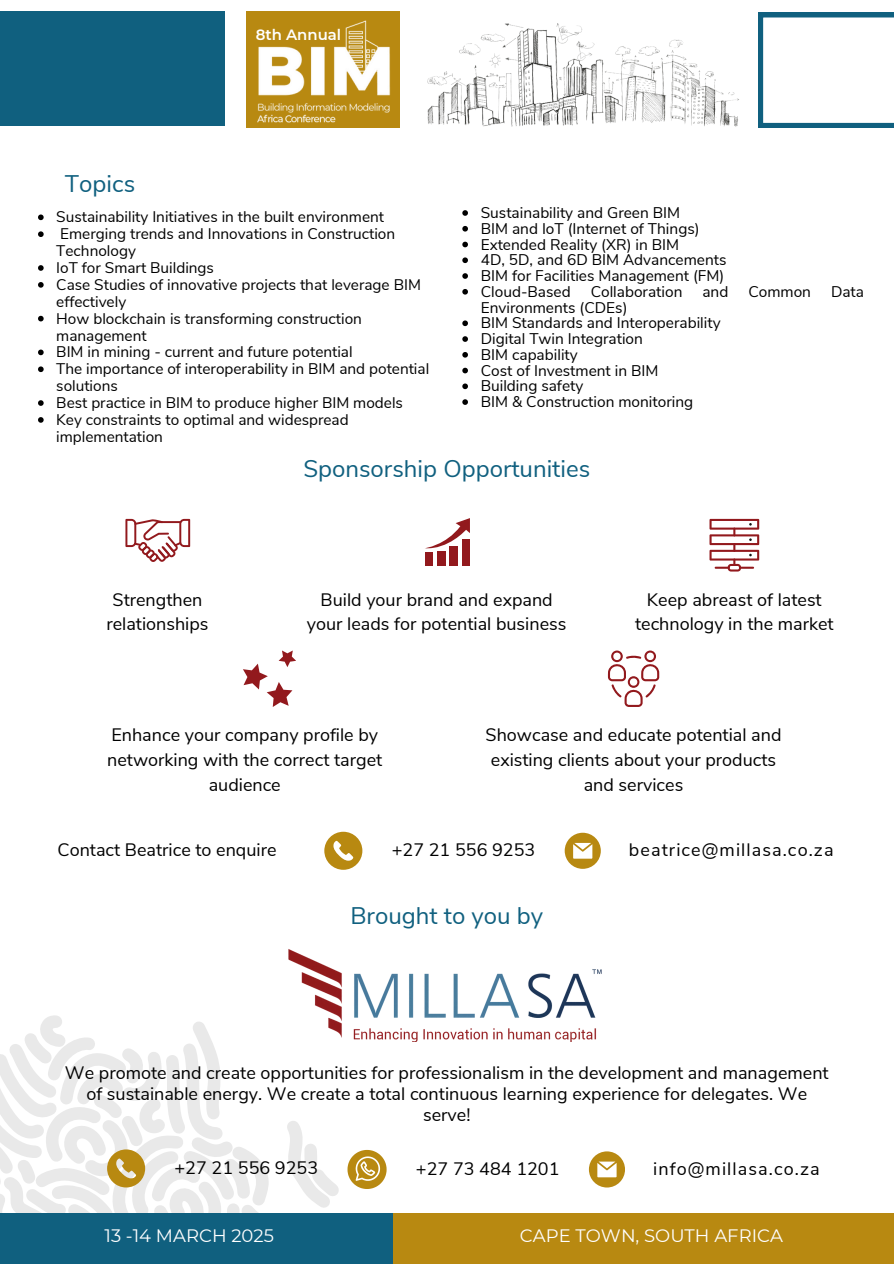
<style>
.page{position:relative;width:894px;height:1264px;background:#fff}
.page>*{position:absolute;margin:0;border:0;box-sizing:border-box;transform-origin:0 0}
.t1{font:24px "Nunito Sans";color:#10607f}
.t2{font:18px/24.8px "Nunito Sans";color:#000;text-align:center}
.t3{font:18px "Nunito Sans";letter-spacing:.06em;color:#000}
.t4{font:18px "Montserrat";color:#fff}
.t5{font:15.45px/16.8px "Nunito Sans";color:#000}
.t6{font:600 14.85px "Montserrat";color:#fff}
</style>
<div class="page">
<div style="left:0;top:1213px;width:394px;height:50px;background:#10607f"></div>
<div style="left:394px;top:1213px;width:499px;height:50px;background:#b88911"></div>
<svg style="left:462px;top:210px;width:6px;height:6px"></svg>
<svg style="left:462px;top:226px;width:6px;height:5px"></svg>
<svg style="left:462px;top:242px;width:6px;height:5px"></svg>
<svg style="left:462px;top:257px;width:6px;height:6px"></svg>
<svg style="left:462px;top:273px;width:6px;height:6px"></svg>
<svg style="left:462px;top:289px;width:6px;height:5px"></svg>
<svg style="left:462px;top:320px;width:6px;height:6px"></svg>
<svg style="left:462px;top:336px;width:6px;height:6px"></svg>
<svg style="left:462px;top:352px;width:6px;height:5px"></svg>
<svg style="left:462px;top:368px;width:6px;height:5px"></svg>
<svg style="left:462px;top:383px;width:6px;height:6px"></svg>
<svg style="left:462px;top:399px;width:6px;height:6px"></svg>
<img style="left:288px;top:949px;width:314px;height:92px">
<svg style="left:588px;top:1151px;width:36px;height:36px"></svg>
<svg style="left:0;top:1009px;width:386px;height:204px"></svg>
<svg style="left:564px;top:832px;width:36px;height:36px"></svg>
<svg style="left:324px;top:831px;width:38px;height:38px"></svg>
<svg style="left:125px;top:519px;width:65px;height:42px"></svg>
<div style="left:424px;top:552px;width:8px;height:13px;background:#92191d"></div>
<div style="left:437px;top:551px;width:8px;height:14px;background:#92191d"></div>
<div style="left:449px;top:546px;width:8px;height:19px;background:#92191d"></div>
<div style="left:462px;top:539px;width:7px;height:26px;background:#92191d"></div>
<svg style="left:425px;top:518px;width:44px;height:32px"></svg>
<svg style="left:709px;top:519px;width:49px;height:52px"></svg>
<svg style="left:243px;top:650px;width:53px;height:56px"></svg>
<svg style="left:607px;top:650px;width:52px;height:56px"></svg>
<img style="left:427px;top:23px;width:312px;height:104px">
<div style="left:0;top:11px;width:224px;height:115px;background:#10607f"></div>
<div style="left:246px;top:11px;width:153px;height:116px;background:#b88911"></div>
<img style="left:257px;top:13px;width:143px;height:112px">
<svg style="left:758px;top:13px;width:135px;height:114px"></svg>
<svg style="left:38px;top:214px;width:6px;height:6px"></svg>
<svg style="left:38px;top:231px;width:6px;height:6px"></svg>
<svg style="left:38px;top:265px;width:6px;height:6px"></svg>
<svg style="left:38px;top:282px;width:6px;height:6px"></svg>
<svg style="left:38px;top:316px;width:6px;height:5px"></svg>
<svg style="left:38px;top:349px;width:6px;height:6px"></svg>
<svg style="left:38px;top:366px;width:6px;height:6px"></svg>
<svg style="left:38px;top:400px;width:6px;height:6px"></svg>
<svg style="left:38px;top:417px;width:6px;height:6px"></svg>
<h3 class="t6" style="left:256px;top:26px;width:87px">8th Annual</h3>
<p class="t1" style="left:65px;top:168px;width:72px">Topics</p>
<p class="t5" style="left:56px;top:209px;width:329px">Sustainability Initiatives in the built environment</p>
<h3 class="t5" style="left:56px;top:226px;width:340px">Emerging trends and Innovations in Construction<br>Technology</h3>
<h3 class="t5" style="left:56px;top:259px;width:159px">IoT for Smart Buildings</h3>
<h3 class="t5" style="left:56px;top:276px;width:366px">Case Studies of innovative projects that leverage BIM effectively</h3>
<p class="t5" style="left:56px;top:310px;width:307px">How blockchain is transforming construction management</p>
<h3 class="t5" style="left:56px;top:344px;width:298px">BIM in mining - current and future potential</h3>
<p class="t5" style="left:56px;top:361px;width:374px">The importance of interoperability in BIM and potential solutions</p>
<h3 class="t5" style="left:56px;top:394px;width:348px">Best practice in BIM to produce higher BIM models</h3>
<h1 class="t5" style="left:56px;top:411px;width:294px">Key constraints to optimal and widespread implementation</h1>
<h1 class="t5" style="left:480px;top:204px;width:201px">Sustainability and Green BIM</h1>
<p class="t5" style="left:480px;top:220px;width:220px">BIM and IoT (Internet of Things)</p>
<p class="t5" style="left:480px;top:236px;width:200px">Extended Reality (XR) in BIM</p>
<p class="t5" style="left:480px;top:252px;width:247px">4D, 5D, and 6D BIM Advancements</p>
<p class="t5" style="left:480px;top:267px;width:245px">BIM for Facilities Management (FM)</p>
<p class="t5" style="left:480px;top:283px;width:91px">Cloud-Based</p>
<p class="t5" style="left:590px;top:283px;width:93px">Collaboration</p>
<p class="t5" style="left:702px;top:283px;width:27px">and</p>
<p class="t5" style="left:748px;top:283px;width:64px">Common</p>
<p class="t5" style="left:830px;top:283px;width:35px">Data</p>
<p class="t5" style="left:480px;top:299px;width:148px">Environments (CDEs)</p>
<p class="t5" style="left:480px;top:315px;width:241px">BIM Standards and Interoperability</p>
<p class="t5" style="left:480px;top:330px;width:164px">Digital Twin Integration</p>
<p class="t5" style="left:480px;top:346px;width:98px">BIM capability</p>
<p class="t5" style="left:480px;top:362px;width:179px">Cost of Investment in BIM</p>
<p class="t5" style="left:480px;top:378px;width:104px">Building safety</p>
<p class="t5" style="left:480px;top:393px;width:214px">BIM &amp; Construction monitoring</p>
<p class="t1" style="left:303px;top:453px;width:288px">Sponsorship Opportunities</p>
<p class="t2" style="left:106px;top:587px;width:104px">Strengthen relationships</p>
<p class="t2" style="left:307px;top:587px;width:261px">Build your brand and expand your leads for potential business</p>
<h1 class="t2" style="left:635px;top:587px;width:200px">Keep abreast of latest technology in the market</h1>
<p class="t2" style="left:107px;top:723px;width:276px">Enhance your company profile by networking with the correct target audience</p>
<p class="t2" style="left:485px;top:723px;width:297px">Showcase and educate potential and existing clients about your products and services</p>
<p class="t2" style="left:57px;top:837px;width:220px">Contact Beatrice to enquire</p>
<p class="t2" style="left:391px;top:837px;width:145px">+27 21 556 9253</p>
<p class="t3" style="left:628px;top:838px;width:206px">beatrice@millasa.co.za</p>
<h3 class="t1" style="left:350px;top:900px;width:194px">Brought to you by</h3>
<p class="t2" style="left:65px;top:1062px;width:765px;line-height:21.3px">We promote and create opportunities for professionalism in the development and management of sustainable energy. We create a total continuous learning experience for delegates. We serve!</p>
<p class="t2" style="left:174px;top:1155px;width:145px">+27 21 556 9253</p>
<p class="t2" style="left:416px;top:1156px;width:145px">+27 73 484 1201</p>
<p class="t3" style="left:653px;top:1156px;width:168px">info@millasa.co.za</p>
<p class="t4" style="left:104px;top:1224px;width:171px">13 -14 MARCH 2025</p>
<h4 class="t4" style="left:520px;top:1224px;width:264px">CAPE TOWN, SOUTH AFRICA</h4>
</div>
